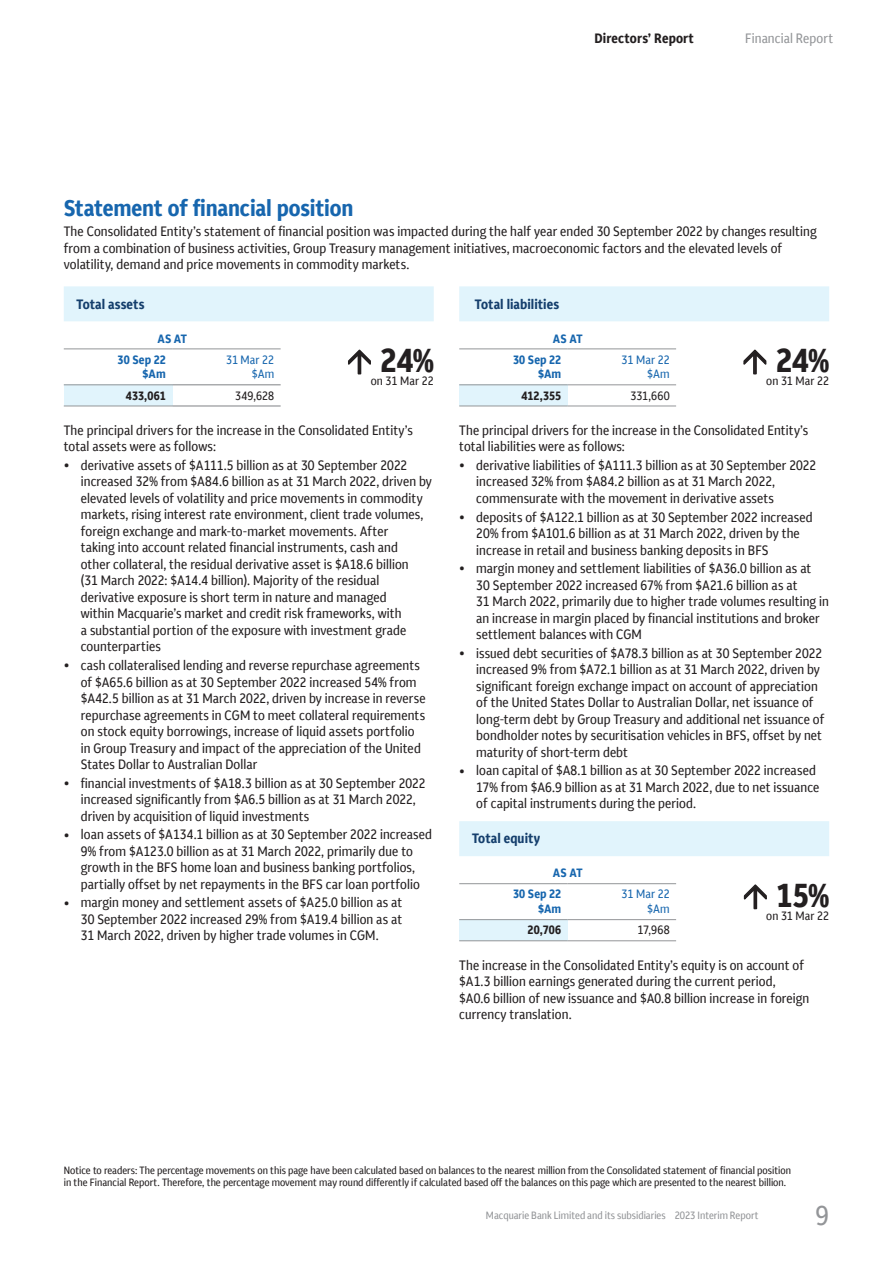
<style>
.page{position:relative;width:893px;height:1263px;background:#fff}
.page>*{position:absolute;margin:0;border:0;box-sizing:border-box;transform-origin:0 0}
.t1{font:700 condensed 33px "MCQ Global";color:#231f20}
.t2{font:condensed 27px "MCQ Global";color:#939598}
.Heading_1{font:700 condensed 22.5px "MCQ Global";letter-spacing:-.005em;color:#1766ae}
.Body{font:condensed 13.5px/16.5px "MCQ Global";letter-spacing:.005em;color:#231f20}
.Body_before_Bullet{font:condensed 13.5px/16.5px "MCQ Global";letter-spacing:.005em;color:#231f20}
.Heading_5{font:700 condensed 13.5px "MCQ Global";letter-spacing:.005em;color:#153f6d}
.t3{font:700 condensed 13.5px "MCQ Global";letter-spacing:.01em;color:#231f20}
.t4{font:condensed 13.5px "MCQ Global";letter-spacing:.005em;color:#939598}
.Table_-_Header_right{font:700 condensed 12px "MCQ Global";letter-spacing:.01em;color:#1766ae}
.Table_-_Header_right-2{font:condensed 12px "MCQ Global";letter-spacing:.01em;color:#1766ae}
.Mini_boxes_-_On_prio{font:condensed 12px "MCQ Global";letter-spacing:.01em;color:#231f20}
.Table_-_Body_right_b{font:700 condensed 12px "MCQ Global";color:#231f20}
.Table_-_Body_right{font:condensed 12px "MCQ Global";letter-spacing:.005em;color:#231f20}
.Table_-_U_C_Header_c{font:700 condensed 12px "MCQ Global";letter-spacing:-.015em;color:#1766ae}
.Footnotes_text{font:condensed 10.5px/12px "MCQ Global";color:#231f20}
.t5{font:condensed 10.5px "MCQ Global";color:#939598}
.s1{font-size:20.25px}
</style>
<div class="page">
<svg style="left:64px;top:286px;width:765px;height:570px"></svg>
<svg style="left:64px;top:328px;width:217px;height:78px"></svg>
<div style="left:64px;top:385px;width:108px;height:21px;background:#e1f4fc"></div>
<hr style="left:64px;top:349px;width:108px;height:1px;background:#939598">
<hr style="left:172px;top:349px;width:109px;height:1px;background:#939598">
<hr style="left:172px;top:385px;width:109px;height:1px;background:#808285">
<hr style="left:172px;top:406px;width:109px;height:1px;background:#808285">
<hr style="left:64px;top:385px;width:108px;height:1px;background:#939598">
<hr style="left:64px;top:406px;width:108px;height:1px;background:#939598">
<svg style="left:459px;top:328px;width:217px;height:78px"></svg>
<div style="left:459px;top:385px;width:109px;height:21px;background:#e1f4fc"></div>
<hr style="left:459px;top:349px;width:109px;height:1px;background:#939598">
<hr style="left:568px;top:349px;width:108px;height:1px;background:#939598">
<hr style="left:459px;top:385px;width:109px;height:1px;background:#939598">
<hr style="left:568px;top:385px;width:108px;height:1px;background:#939598">
<hr style="left:459px;top:406px;width:109px;height:1px;background:#939598">
<hr style="left:568px;top:406px;width:108px;height:1px;background:#939598">
<svg style="left:459px;top:884px;width:217px;height:37px"></svg>
<div style="left:459px;top:920px;width:109px;height:21px;background:#e1f4fc"></div>
<hr style="left:459px;top:883px;width:109px;height:1px;background:#939598">
<hr style="left:568px;top:883px;width:108px;height:1px;background:#939598">
<hr style="left:459px;top:919px;width:109px;height:1px;background:#939598">
<hr style="left:568px;top:919px;width:108px;height:1px;background:#939598">
<hr style="left:459px;top:940px;width:109px;height:1px;background:#939598">
<hr style="left:568px;top:940px;width:108px;height:1px;background:#939598">
<svg style="left:349px;top:350px;width:21px;height:24px"></svg>
<svg style="left:744px;top:350px;width:22px;height:24px"></svg>
<p class="t3" style="left:594px;top:29px;width:101px">Directors’ Report</p>
<p class="t4" style="left:745px;top:29px;width:90px">Financial Report</p>
<p class="Heading_1" style="left:64px;top:194px;width:291px">Statement of financial position</p>
<p class="Body" style="left:64px;top:223px;width:754px">The Consolidated Entity’s statement of financial position was impacted during the half year ended 30 September 2022 by changes resulting from a combination of business activities, Group Treasury management initiatives, macroeconomic factors and the elevated levels of volatility, demand and price movements in commodity markets.</p>
<p class="Heading_5" style="left:77px;top:295px;width:70px">Total assets</p>
<p class="Heading_5" style="left:475px;top:295px;width:86px">Total liabilities</p>
<p class="Table_-_U_C_Header_c" style="left:157px;top:331px;width:31px">AS AT</p>
<p class="Table_-_Header_right" style="left:118px;top:352px;width:50px">30 Sep 22</p>
<p class="Table_-_Header_right-2" style="left:226px;top:352px;width:50px">31 Mar 22</p>
<p class="Table_-_Header_right" style="left:143px;top:367px;width:25px">$Am</p>
<p class="Table_-_Header_right-2" style="left:252px;top:367px;width:24px">$Am</p>
<p class="Table_-_Body_right_b" style="left:126px;top:388px;width:41px">433,061</p>
<p class="Table_-_Body_right" style="left:235px;top:388px;width:40px">349,628</p>
<p class="Table_-_U_C_Header_c" style="left:553px;top:331px;width:31px">AS AT</p>
<p class="Table_-_Header_right" style="left:513px;top:352px;width:50px">30 Sep 22</p>
<p class="Table_-_Header_right-2" style="left:622px;top:352px;width:50px">31 Mar 22</p>
<p class="Table_-_Header_right" style="left:538px;top:367px;width:25px">$Am</p>
<p class="Table_-_Header_right-2" style="left:647px;top:367px;width:24px">$Am</p>
<p class="Table_-_Body_right_b" style="left:522px;top:388px;width:41px">412,355</p>
<p class="Table_-_Body_right" style="left:630px;top:388px;width:41px">331,660</p>
<p class="t1" style="left:380px;top:339px;width:55px">24%</p>
<p class="Mini_boxes_-_On_prio" style="left:371px;top:374px;width:64px">on 31 Mar 22</p>
<p class="t1" style="left:776px;top:339px;width:55px">24%</p>
<p class="Mini_boxes_-_On_prio" style="left:766px;top:374px;width:64px">on 31 Mar 22</p>
<p class="Body_before_Bullet" style="left:64px;top:422px;width:351px">The principal drivers for the increase in the Consolidated Entity’s total assets were as follows:</p>
<p class="Body" style="left:81px;top:457px;width:353px;text-indent:-17px"><span class="s1">•</span> derivative assets of $A111.5 billion as at 30 September 2022 increased 32% from $A84.6 billion as at 31 March 2022, driven by elevated levels of volatility and price movements in commodity markets, rising interest rate environment, client trade volumes, foreign exchange and mark-to-market movements. After<br>taking into account related financial instruments, cash and<br>other collateral, the residual derivative asset is $A18.6 billion<br>(31 March 2022: $A14.4 billion). Majority of the residual derivative exposure is short term in nature and managed<br>within Macquarie’s market and credit risk frameworks, with<br>a substantial portion of the exposure with investment grade counterparties</p>
<p class="Body" style="left:81px;top:657px;width:346px;text-indent:-17px"><span class="s1">•</span> cash collateralised lending and reverse repurchase agreements of $A65.6 billion as at 30 September 2022 increased 54% from $A42.5 billion as at 31 March 2022, driven by increase in reverse repurchase agreements in CGM to meet collateral requirements on stock equity borrowings, increase of liquid assets portfolio in Group Treasury and impact of the appreciation of the United States Dollar to Australian Dollar</p>
<p class="Body" style="left:81px;top:775px;width:346px;text-indent:-17px"><span class="s1">•</span> financial investments of $A18.3 billion as at 30 September 2022 increased significantly from $A6.5 billion as at 31 March 2022, driven by acquisition of liquid investments</p>
<p class="Body" style="left:64px;top:826px;width:370px;text-align:center"><span class="s1">•</span> loan assets of $A134.1 billion as at 30 September 2022 increased 9% from $A123.0 billion as at 31 March 2022, primarily due to growth in the BFS home loan and business banking portfolios, partially offset by net repayments in the BFS car loan portfolio</p>
<p class="Body" style="left:81px;top:894px;width:323px;text-align:justify;text-indent:-17px"><span class="s1">•</span> margin money and settlement assets of $A25.0 billion as at 30 September 2022 increased 29% from $A19.4 billion as at 31 March 2022, driven by higher trade volumes in CGM.</p>
<p class="Body_before_Bullet" style="left:459px;top:422px;width:351px">The principal drivers for the increase in the Consolidated Entity’s total liabilities were as follows:</p>
<p class="Body" style="left:476px;top:457px;width:342px;text-indent:-17px"><span class="s1">•</span> derivative liabilities of $A111.3 billion as at 30 September 2022 increased 32% from $A84.2 billion as at 31 March 2022, commensurate with the movement in derivative assets</p>
<p class="Body" style="left:476px;top:509px;width:338px;text-indent:-17px"><span class="s1">•</span> deposits of $A122.1 billion as at 30 September 2022 increased<br>20% from $A101.6 billion as at 31 March 2022, driven by the increase in retail and business banking deposits in BFS</p>
<p class="Body" style="left:476px;top:560px;width:354px;text-indent:-17px"><span class="s1">•</span> margin money and settlement liabilities of $A36.0 billion as at<br>30 September 2022 increased 67% from $A21.6 billion as at<br>31 March 2022, primarily due to higher trade volumes resulting in an increase in margin placed by financial institutions and broker settlement balances with CGM</p>
<p class="Body" style="left:476px;top:645px;width:350px;text-indent:-17px"><span class="s1">•</span> issued debt securities of $A78.3 billion as at 30 September 2022 increased 9% from $A72.1 billion as at 31 March 2022, driven by significant foreign exchange impact on account of appreciation of the United States Dollar to Australian Dollar, net issuance of long-term debt by Group Treasury and additional net issuance of bondholder notes by securitisation vehicles in BFS, offset by net maturity of short-term debt</p>
<p class="Body" style="left:476px;top:762px;width:345px;text-indent:-17px"><span class="s1">•</span> loan capital of $A8.1 billion as at 30 September 2022 increased<br>17% from $A6.9 billion as at 31 March 2022, due to net issuance of capital instruments during the period.</p>
<p class="Heading_5" style="left:472px;top:830px;width:70px">Total equity</p>
<p class="Table_-_U_C_Header_c" style="left:553px;top:865px;width:31px">AS AT</p>
<p class="Table_-_Header_right" style="left:513px;top:887px;width:50px">30 Sep 22</p>
<p class="Table_-_Header_right-2" style="left:622px;top:887px;width:50px">31 Mar 22</p>
<p class="Table_-_Header_right" style="left:538px;top:901px;width:25px">$Am</p>
<p class="Table_-_Header_right-2" style="left:647px;top:901px;width:24px">$Am</p>
<p class="Table_-_Body_right_b" style="left:528px;top:923px;width:35px">20,706</p>
<p class="Table_-_Body_right" style="left:638px;top:923px;width:34px">17,968</p>
<p class="t1" style="left:776px;top:874px;width:55px">15%</p>
<p class="Mini_boxes_-_On_prio" style="left:766px;top:908px;width:64px">on 31 Mar 22</p>
<p class="Body" style="left:459px;top:957px;width:352px">The increase in the Consolidated Entity’s equity is on account of $A1.3 billion earnings generated during the current period, $A0.6 billion of new issuance and $A0.8 billion increase in foreign currency translation.</p>
<p class="Footnotes_text" style="left:64px;top:1165px;width:729px">Notice to readers: The percentage movements on this page have been calculated based on balances to the nearest million from the Consolidated statement of financial position in the Financial Report. Therefore, the percentage movement may round differently if calculated based off the balances on this page which are presented to the nearest billion.</p>
<p class="t5" style="left:486px;top:1209px;width:274px">Macquarie Bank Limited and its subsidiaries 2023 Interim Report</p>
<h2 class="t2" style="left:815px;top:1199px;width:15px">9</h2>
</div>
